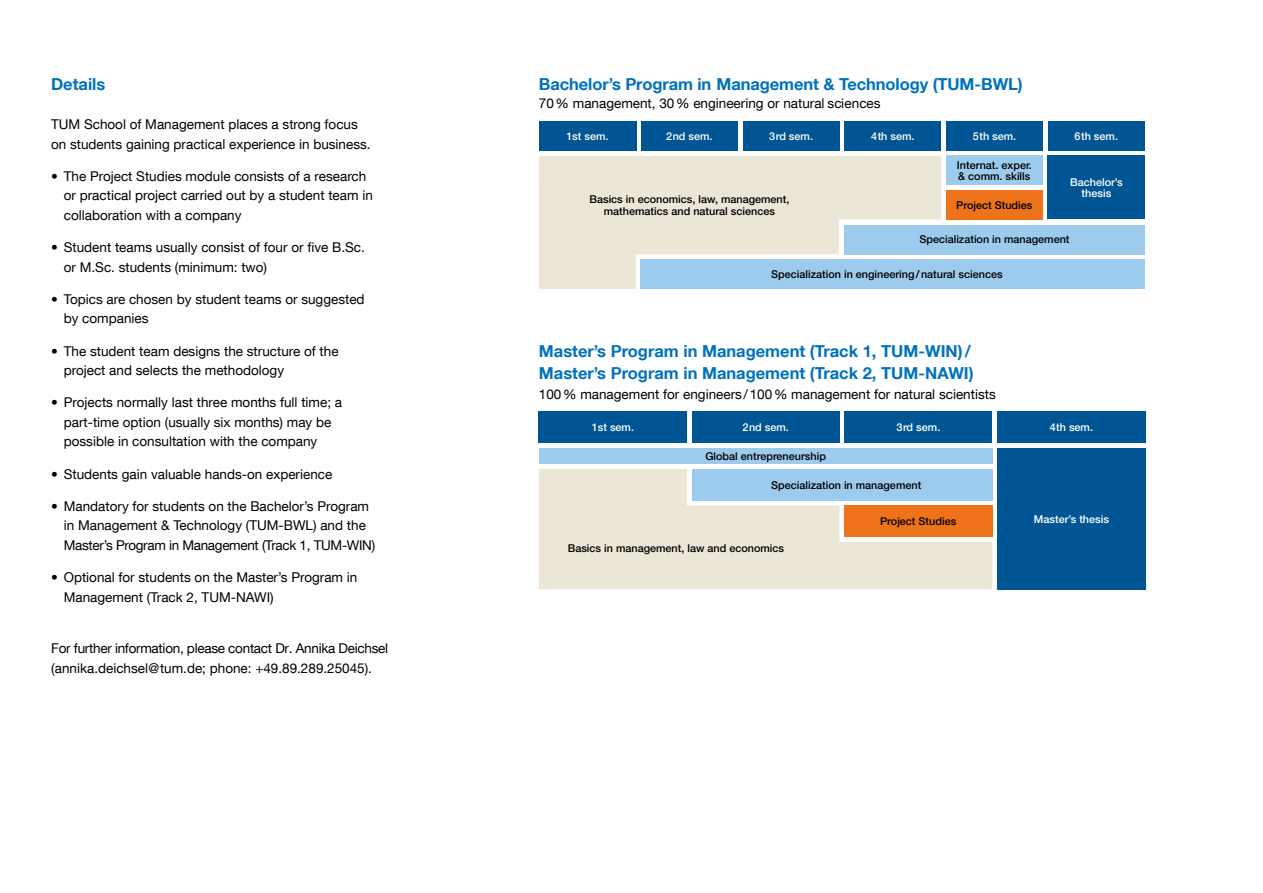
<style>
.page{position:relative;width:1263px;height:893px;background:#fff}
.page>*{position:absolute;margin:0;border:0;box-sizing:border-box;transform-origin:0 0}
.t1{font:700 16.5px/22.5px "TUM Neue Helvetica";color:#0072bb}
.t2{font:13.5px/19.5px "TUM Neue Helvetica";color:#000}
.t3{font:13.5px/19.5px "TUM Neue Helvetica";letter-spacing:-.02em;color:#000}
.t4{font:500 10.8px/11.2px "Helvetica Neue LT Std";color:#000}
.t5{font:500 10.8px/11.2px "Helvetica Neue LT Std";color:#fff;text-align:center}
</style>
<div class="page">
<svg style="left:539px;top:469px;width:453px;height:120px;background:#ebe7d8"></svg>
<div style="left:539px;top:411px;width:148px;height:32px;background:#005694"></div>
<div style="left:692px;top:411px;width:147px;height:32px;background:#005694"></div>
<div style="left:845px;top:411px;width:147px;height:32px;background:#005694"></div>
<div style="left:997px;top:411px;width:148px;height:32px;background:#005694"></div>
<div style="left:539px;top:448px;width:453px;height:16px;background:#9dcbee"></div>
<div style="left:997px;top:448px;width:148px;height:141px;background:#005694"></div>
<div style="left:844px;top:505px;width:148px;height:32px;background:#ee7219"></div>
<div style="left:539px;top:156px;width:402px;height:133px;background:#ebe6d6"></div>
<div style="left:539px;top:121px;width:97px;height:30px;background:#005694"></div>
<div style="left:641px;top:121px;width:97px;height:30px;background:#005694"></div>
<div style="left:743px;top:121px;width:97px;height:30px;background:#005694"></div>
<div style="left:844px;top:121px;width:97px;height:30px;background:#005694"></div>
<div style="left:946px;top:121px;width:97px;height:30px;background:#005694"></div>
<div style="left:1048px;top:121px;width:97px;height:30px;background:#005694"></div>
<div style="left:641px;top:260px;width:504px;height:29px;background:#9dcbee"></div>
<div style="left:844px;top:225px;width:300px;height:29px;background:#9dcbee"></div>
<div style="left:946px;top:155px;width:97px;height:30px;background:#9dcbee"></div>
<div style="left:1048px;top:155px;width:97px;height:64px;background:#005694"></div>
<div style="left:946px;top:190px;width:97px;height:29px;background:#ee7219"></div>
<div style="left:694px;top:469px;width:295px;height:31px;background:#9dcbee"></div>
<p class="t1" style="left:51px;top:72px;width:56px">Details</p>
<p class="t2" style="left:51px;top:114px;width:321px">TUM School of Management places a strong focus on students gaining practical experience in business.</p>
<p class="t2" style="left:64px;top:166px;width:311px;text-indent:-13px">• The Project Studies module consists of a research or practical project carried out by a student team in collaboration with a company</p>
<p class="t2" style="left:64px;top:237px;width:303px;text-indent:-13px">• Student teams usually consist of four or five B.Sc. or M.Sc. students (minimum: two)</p>
<p class="t2" style="left:64px;top:289px;width:302px;text-indent:-13px">• Topics are chosen by student teams or suggested by companies</p>
<p class="t2" style="left:64px;top:341px;width:276px;text-indent:-13px">• The student team designs the structure of the project and selects the methodology</p>
<p class="t2" style="left:64px;top:392px;width:280px;text-indent:-13px">• Projects normally last three months full time; a part-time option (usually six months) may be possible in consultation with the company</p>
<p class="t2" style="left:51px;top:464px;width:283px">• Students gain valuable hands-on experience</p>
<p class="t2" style="left:64px;top:496px;width:313px;text-indent:-13px">• Mandatory for students on the Bachelor’s Program in Management &amp; Technology (TUM-BWL) and the<br>Master’s Program in Management (Track 1, TUM-WIN)</p>
<p class="t2" style="left:64px;top:567px;width:295px;text-indent:-13px">• Optional for students on the Master’s Program in<br>Management (Track 2, TUM-NAWI)</p>
<p class="t3" style="left:51px;top:638px;width:338px">For further information, please contact Dr. Annika Deichsel (annika.deichsel@ tum.de; phone: +49.89.289.25045).</p>
<p class="t1" style="left:539px;top:73px;width:485px">Bachelor’s Program in Management &amp; Technology (TUM-BWL)</p>
<p class="t2" style="left:539px;top:94px;width:343px">70% management, 30% engineering or natural sciences</p>
<p class="t5" style="left:567px;top:130px;width:43px">1st sem.</p>
<p class="t5" style="left:666px;top:130px;width:48px">2nd sem.</p>
<p class="t5" style="left:769px;top:130px;width:45px">3rd sem.</p>
<p class="t5" style="left:871px;top:130px;width:45px">4th sem.</p>
<p class="t5" style="left:973px;top:130px;width:45px">5th sem.</p>
<p class="t5" style="left:1075px;top:130px;width:45px">6th sem.</p>
<p class="t4" style="left:589px;top:194px;width:202px;text-align:center">Basics in economics, law, management, mathematics and natural sciences</p>
<p class="t4" style="left:957px;top:159px;width:77px">Internat. exper. &amp; comm. skills</p>
<p class="t4" style="left:956px;top:199px;width:78px">Project Studies</p>
<p class="t5" style="left:1070px;top:176px;width:54px">Bachelor’s thesis</p>
<p class="t4" style="left:919px;top:234px;width:152px">Specialization in management</p>
<p class="t4" style="left:771px;top:269px;width:233px">Specialization in engineering/natural sciences</p>
<p class="t1" style="left:539px;top:339px;width:436px">Master’s Program in Management (Track 1, TUM-WIN)/<br>Master’s Program in Management (Track 2, TUM-NAWI)</p>
<p class="t2" style="left:539px;top:384px;width:458px">100% management for engineers/100% management for natural scientists</p>
<p class="t5" style="left:592px;top:422px;width:44px">1st sem.</p>
<p class="t5" style="left:743px;top:422px;width:48px">2nd sem.</p>
<p class="t5" style="left:896px;top:422px;width:45px">3rd sem.</p>
<p class="t5" style="left:1050px;top:422px;width:45px">4th sem.</p>
<p class="t4" style="left:705px;top:450px;width:122px">Global entrepreneurship</p>
<p class="t4" style="left:771px;top:479px;width:152px">Specialization in management</p>
<p class="t4" style="left:568px;top:543px;width:218px">Basics in management, law and economics</p>
<p class="t4" style="left:880px;top:515px;width:78px">Project Studies</p>
<p class="t5" style="left:1034px;top:513px;width:77px">Master’s thesis</p>
</div>
